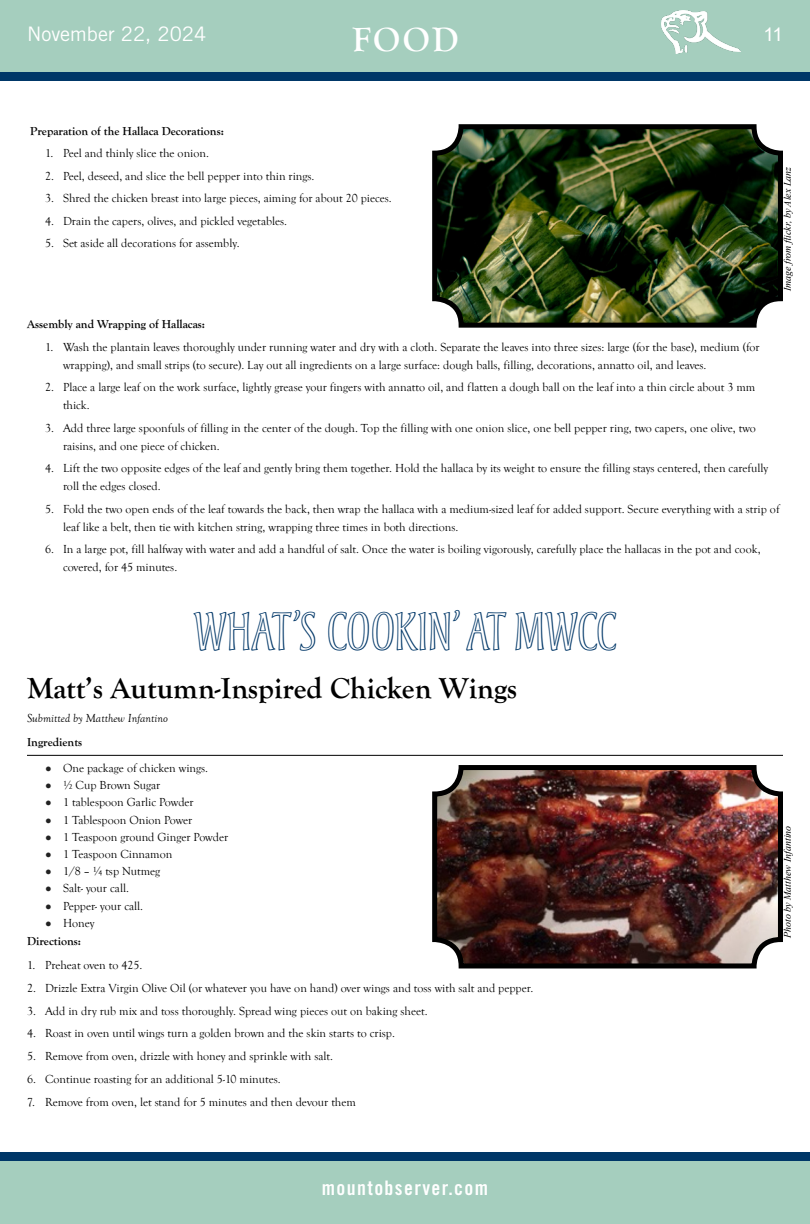
<style>
.page{position:relative;width:810px;height:1224px;background:#fff}
.page>*{position:absolute;margin:0;border:0;box-sizing:border-box;transform-origin:0 0}
.t1{font:50px "Andreas Std";letter-spacing:-.01em;color:#003768}
.t2{font:700 35px "Goudy Old Style T";color:#fff}
.t3{font:700 30px "Goudy Old Style T";color:#000}
.t4{font:20px "Trade Gothic LT Std Bd Cn 20";letter-spacing:.07em;color:#fff}
.t5{font:20px "Trade Gothic LT Std";color:#fff}
.t6{font:18.9px "Arial";color:#fff}
.t7{font:12px/18px "Goudy Old Style T";color:#000}
.t8{font:700 12px/18.3px "Goudy Old Style T";color:#000}
.t9{font:italic 12px "Goudy Old Style T";color:#000}
.t10{font:italic 10px "Times New Roman";color:#000}
.s1{font-family:"Arial";font-size:11px;color:#222}
.s2{font-family:"Arial";font-weight:400;font-size:11px;color:#222}
.s3{font-weight:400}
</style>
<div class="page">
<div style="left:0;top:0;width:810px;height:72px;background:#a5cebe"></div>
<div style="left:0;top:72px;width:810px;height:9px;background:#003768"></div>
<div style="left:0;top:1161px;width:810px;height:63px;background:#a5cebe"></div>
<div style="left:0;top:1152px;width:810px;height:9px;background:#003768"></div>
<img style="left:661px;top:10px;width:80px;height:44px">
<hr style="left:27px;top:755px;width:756px;height:1px;background:#000">
<img style="left:438px;top:130px;width:339px;height:192px">
<div style="left:432px;top:124px;width:351px;height:204px;border:5px solid #000;border-radius:26px"></div>
<img style="left:438px;top:771px;width:339px;height:191px">
<div style="left:432px;top:765px;width:351px;height:203px;border:5px solid #000;border-radius:26px"></div>
<h3 class="t5" style="left:27px;top:22px;width:181px">November 22, 2024</h3>
<h3 class="t6" style="left:763px;top:21px;width:21px">11</h3>
<h2 class="t2" style="left:352px;top:20px;width:108px">FOOD</h2>
<p class="t8" style="left:30px;top:122px;width:195px">Preparation of the Hallaca Decorations:</p>
<p class="t7" style="left:45px;top:145px;width:166px">1. Peel and thinly slice the onion.</p>
<p class="t7" style="left:45px;top:167px;width:271px">2. Peel, deseed, and slice the bell pepper into thin rings.</p>
<p class="t7" style="left:45px;top:190px;width:348px">3. Shred the chicken breast into large pieces, aiming for about 20 pieces.</p>
<p class="t7" style="left:45px;top:212px;width:244px">4. Drain the capers, olives, and pickled vegetables.</p>
<p class="t7" style="left:45px;top:235px;width:196px">5. Set aside all decorations for assembly.</p>
<p class="t10" style="left:781px;top:291px;width:126px;rotate:-90deg">Image from flickr, by Alex Lanz</p>
<p class="t8" style="left:27px;top:316px;width:180px">Assembly and Wrapping of Hallacas:</p>
<p class="t7" style="left:63px;top:338px;width:698px;text-indent:-18px">1. Wash the plantain leaves thoroughly under running water and dry with a cloth. Separate the leaves into three sizes: large (for the base), medium (for wrapping), and small strips (to secure). Lay out all ingredients on a large surface: dough balls, filling, decorations, annatto oil, and leaves.</p>
<p class="t7" style="left:63px;top:379px;width:694px;text-indent:-18px">2. Place a large leaf on the work surface, lightly grease your fingers with annatto oil, and flatten a dough ball on the leaf into a thin circle about 3 mm thick.</p>
<p class="t7" style="left:63px;top:419px;width:694px;text-indent:-18px">3. Add three large spoonfuls of filling in the center of the dough. Top the filling with one onion slice, one bell pepper ring, two capers, one olive, two raisins, and one piece of chicken.</p>
<p class="t7" style="left:63px;top:460px;width:707px;text-indent:-18px">4. Lift the two opposite edges of the leaf and gently bring them together. Hold the hallaca by its weight to ensure the filling stays centered, then carefully roll the edges closed.</p>
<p class="t7" style="left:63px;top:500px;width:718px;text-indent:-18px">5. Fold the two open ends of the leaf towards the back, then wrap the hallaca with a medium-sized leaf for added support. Secure everything with a strip of leaf like a belt, then tie with kitchen string, wrapping three times in both directions.</p>
<p class="t7" style="left:63px;top:541px;width:699px;text-indent:-18px">6. In a large pot, fill halfway with water and add a handful of salt. Once the water is boiling vigorously, carefully place the hallacas in the pot and cook, covered, for 45 minutes.</p>
<h1 class="t1" style="left:193px;top:603px;width:425px">WHAT’S COOKIN’ AT MWCC</h1>
<h3 class="t3" style="left:27px;top:672px;width:492px">Matt’s Autumn-Inspired Chicken Wings</h3>
<p class="t9" style="left:27px;top:712px;width:142px">Submitted by Matthew Infantino</p>
<p class="t8" style="left:27px;top:733px;width:57px">Ingredients</p>
<p class="t7" style="left:45px;top:759px;width:165px"><span class="s1">●</span> One package of chicken wings.</p>
<p class="t7" style="left:45px;top:777px;width:117px"><span class="s1">●</span> ½ Cup Brown Sugar</p>
<p class="t7" style="left:45px;top:794px;width:150px"><span class="s1">●</span> 1 tablespoon Garlic Powder</p>
<p class="t7" style="left:45px;top:811px;width:149px"><span class="s1">●</span> 1 Tablespoon Onion Power</p>
<p class="t7" style="left:45px;top:828px;width:185px"><span class="s1">●</span> 1 Teaspoon ground Ginger Powder</p>
<p class="t7" style="left:45px;top:845px;width:129px"><span class="s1">●</span> 1 Teaspoon Cinnamon</p>
<p class="t7" style="left:45px;top:863px;width:117px"><span class="s1">●</span> 1/8 – ¼ tsp Nutmeg</p>
<p class="t7" style="left:45px;top:880px;width:86px"><span class="s1">●</span> Salt- your call.</p>
<p class="t7" style="left:45px;top:897px;width:100px"><span class="s1">●</span> Pepper- your call.</p>
<p class="t8" style="left:27px;top:914px;width:69px;text-indent:18px"><span class="s2">●</span> <span class="s3">Honey<br></span>Directions:</p>
<p class="t7" style="left:27px;top:956px;width:117px">1. Preheat oven to 425.</p>
<p class="t7" style="left:27px;top:979px;width:508px">2. Drizzle Extra Virgin Olive Oil (or whatever you have on hand) over wings and toss with salt and pepper.</p>
<p class="t7" style="left:27px;top:1002px;width:402px">3. Add in dry rub mix and toss thoroughly. Spread wing pieces out on baking sheet.</p>
<p class="t7" style="left:27px;top:1025px;width:370px">4. Roast in oven until wings turn a golden brown and the skin starts to crisp.</p>
<p class="t7" style="left:27px;top:1047px;width:308px">5. Remove from oven, drizzle with honey and sprinkle with salt.</p>
<p class="t7" style="left:27px;top:1070px;width:255px">6. Continue roasting for an additional 5-10 minutes.</p>
<p class="t7" style="left:27px;top:1093px;width:330px">7. Remove from oven, let stand for 5 minutes and then devour them</p>
<h3 class="t4" style="left:322px;top:1176px;width:168px">mountobserver.com</h3>
<p class="t10" style="left:781px;top:938px;width:114px;rotate:-90deg">Photo by Matthew Infantino</p>
</div>
